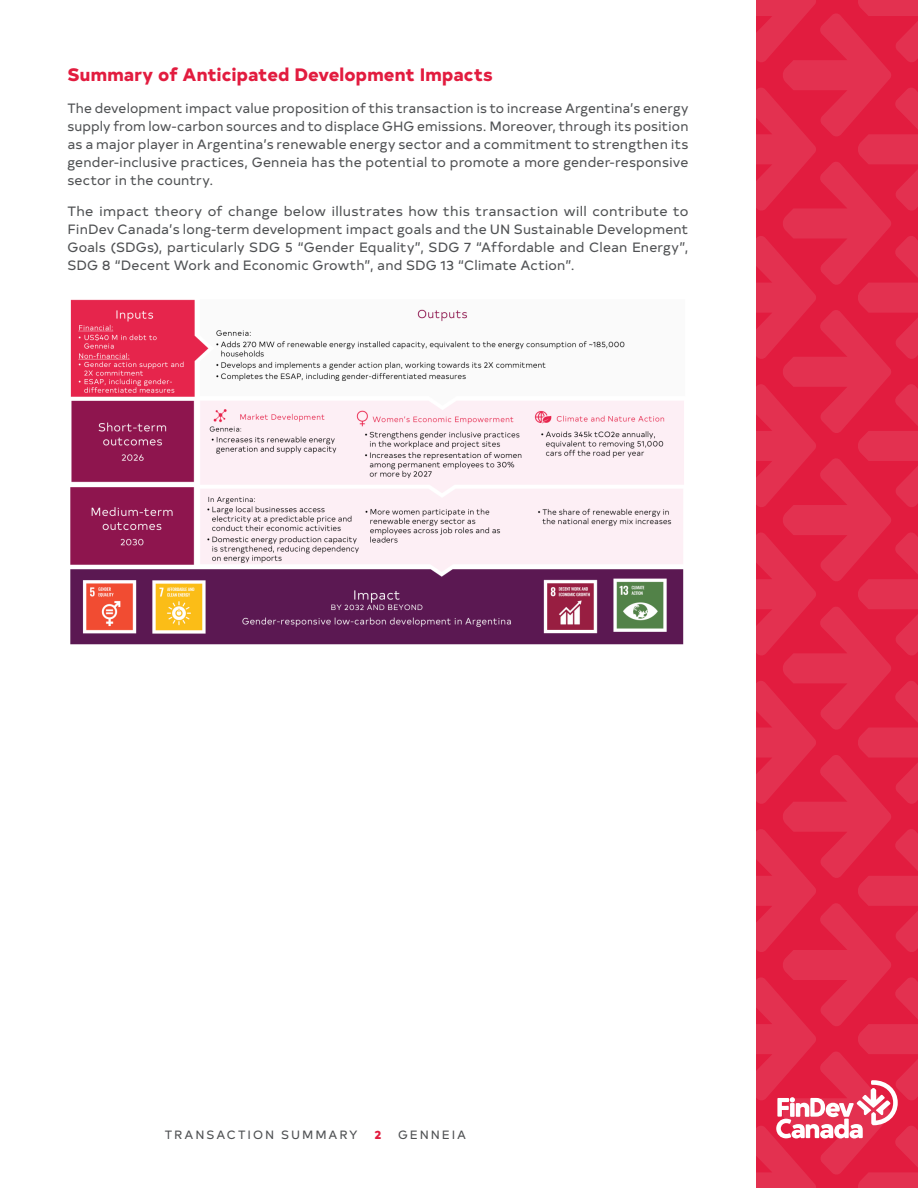
<style>
.page{position:relative;width:918px;height:1188px;background:#fff}
.page>*{position:absolute;margin:0;border:0;box-sizing:border-box;transform-origin:0 0}
.t1{font:800 18px "Typold";letter-spacing:.005em;color:#e21c3f}
.Body_copy{font:13.5px/18px "Typold";letter-spacing:.01em;color:#4f5153;text-align:justify}
.t2{font:12px "Typold";letter-spacing:.16em;color:#4f5153}
.t3{font:800 12px "Typold";color:#e21c3f}
</style>
<div class="page">
<svg style="left:756px;top:0;width:162px;height:1188px;background:#e2294a"></svg>
<img style="left:70px;top:299px;width:614px;height:346px">
<h2 class="t1" style="left:68px;top:59px;width:427px">Summary of Anticipated Development Impacts</h2>
<p class="Body_copy" style="left:68px;top:98px;width:623px">The development impact value proposition of this transaction is to increase Argentina’s energy supply from low‑carbon sources and to displace GHG emissions. Moreover, through its position as a major player in Argentina’s renewable energy sector and a commitment to strengthen its gender‑inclusive practices, Genneia has the potential to promote a more gender‑responsive sector in the country.</p>
<p class="Body_copy" style="left:68px;top:201px;width:623px">The impact theory of change below illustrates how this transaction will contribute to FinDev Canada’s long‑term development impact goals and the UN Sustainable Development Goals (SDGs), particularly SDG 5 “Gender Equality”, SDG 7 “Affordable and Clean Energy”, SDG 8 “Decent Work and Economic Growth”, and SDG 13 “Climate Action”.</p>
<p class="t2" style="left:165px;top:1125px;width:194px">TRANSACTION SUMMARY</p>
<p class="t3" style="left:374px;top:1124px;width:9px">2</p>
<p class="t2" style="left:398px;top:1125px;width:69px">GENNEIA</p>
</div>
